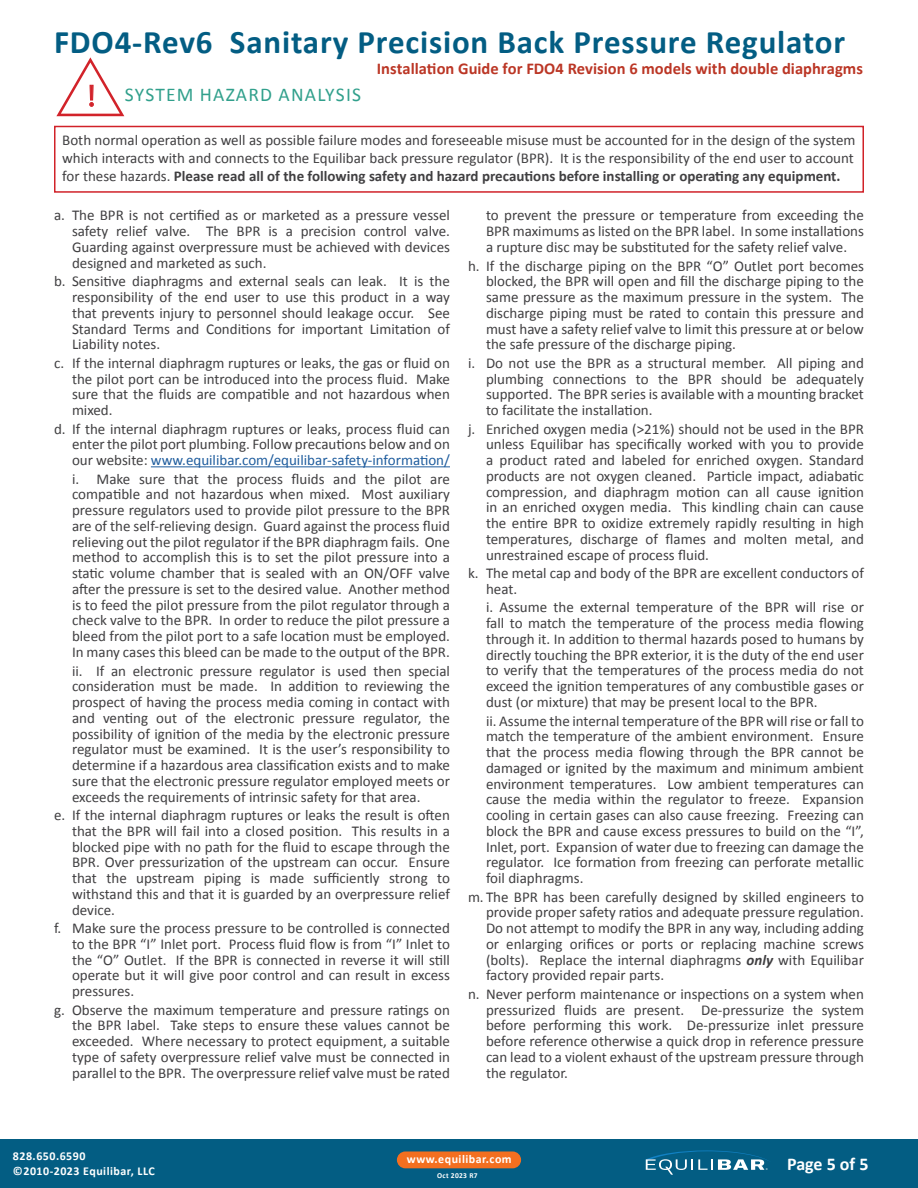
<style>
.page{position:relative;width:918px;height:1188px;background:#fff}
.page>*{position:absolute;margin:0;border:0;box-sizing:border-box;transform-origin:0 0}
.t1{font:700 33px "Calibri";letter-spacing:.025em;color:#035d83}
.t2{font:30.9px "Myriad Pro";color:#d2232a}
.t3{font:19.5px "Calibri";letter-spacing:.065em;color:#31a08c}
.t4{font:700 18px "Calibri";letter-spacing:-.005em;color:#fff}
.t5{font:700 16.5px "Calibri";color:#bb3625}
.t6{font:15px/15.8px "Calibri";color:#403f41;text-align:justify}
.t7{font:700 12px/14.4px "Calibri";letter-spacing:.04em;color:#fff}
.t8{font:700 7.5px "Calibri";letter-spacing:.04em;color:#fff}
.s1{font-weight:700}
.s2{color:#1f5d9e}
.s3{font-weight:700;font-style:italic}
</style>
<div class="page">
<div style="left:0;top:1139px;width:918px;height:49px;background:#035d83"></div>
<svg style="left:646px;top:1150px;width:123px;height:25px"></svg>
<div style="left:397px;top:1151px;width:124px;height:17px;background:#f36f20;border-radius:8px"></div>
<hr style="left:151px;top:466px;width:299px;height:1px;background:#1f5d9e">
<svg style="left:56px;top:57px;width:68px;height:59px"></svg>
<div style="left:54px;top:126px;width:810px;height:67px;border:2px solid #d12229"></div>
<h1 class="t1" style="left:54px;top:29px;width:793px">FDO4-Rev6 Sanitary Precision Back Pressure Regulator</h1>
<p class="t5" style="left:377px;top:58px;width:488px">Installation Guide for FDO4 Revision 6 models with double diaphragms</p>
<h2 class="t2" style="left:88px;top:77px;width:9px">!</h2>
<p class="t6" style="left:62px;top:131px;width:795px;line-height:18px">Both normal operation as well as possible failure modes and foreseeable misuse must be accounted for in the design of the system which interacts with and connects to the Equilibar back pressure regulator (BPR). It is the responsibility of the end user to account for these hazards. <span class="s1">Please read all of the following safety and hazard precautions before installing or operating any equipment.</span></p>
<h3 class="t3" style="left:125px;top:82px;width:238px">SYSTEM HAZARD ANALYSIS</h3>
<p class="t6" style="left:72px;top:208px;width:380px;text-indent:-18px">a. The BPR is not certified as or marketed as a pressure vessel safety relief valve. The BPR is a precision control valve.<br>Guarding against overpressure must be achieved with devices designed and marketed as such.</p>
<p class="t6" style="left:72px;top:273px;width:380px;text-indent:-18px">b. Sensitive diaphragms and external seals can leak. It is the responsibility of the end user to use this product in a way that prevents injury to personnel should leakage occur. See Standard Terms and Conditions for important Limitation of Liability notes.</p>
<p class="t6" style="left:72px;top:355px;width:380px;text-indent:-18px">c. If the internal diaphragm ruptures or leaks, the gas or fluid on the pilot port can be introduced into the process fluid. Make sure that the fluids are compatible and not hazardous when mixed.</p>
<p class="t6" style="left:72px;top:421px;width:379px;text-indent:-18px">d. If the internal diaphragm ruptures or leaks, process fluid can enter the pilot port plumbing. Follow precautions below and on our website: <span class="s2">www.equilibar.com/equilibar-safety-information/</span></p>
<p class="t6" style="left:72px;top:471px;width:380px">i. Make sure that the process fluids and the pilot are compatible and not hazardous when mixed. Most auxiliary pressure regulators used to provide pilot pressure to the BPR are of the self-relieving design. Guard against the process fluid relieving out the pilot regulator if the BPR diaphragm fails. One method to accomplish this is to set the pilot pressure into a static volume chamber that is sealed with an ON/OFF valve after the pressure is set to the desired value. Another method is to feed the pilot pressure from the pilot regulator through a check valve to the BPR. In order to reduce the pilot pressure a bleed from the pilot port to a safe location must be employed.<br>In many cases this bleed can be made to the output of the BPR.</p>
<p class="t6" style="left:72px;top:663px;width:380px">ii. If an electronic pressure regulator is used then special consideration must be made. In addition to reviewing the prospect of having the process media coming in contact with and venting out of the electronic pressure regulator, the possibility of ignition of the media by the electronic pressure regulator must be examined. It is the user’s responsibility to determine if a hazardous area classification exists and to make sure that the electronic pressure regulator employed meets or exceeds the requirements of intrinsic safety for that area.</p>
<p class="t6" style="left:72px;top:807px;width:380px;text-indent:-18px">e. If the internal diaphragm ruptures or leaks the result is often that the BPR will fail into a closed position. This results in a blocked pipe with no path for the fluid to escape through the BPR. Over pressurization of the upstream can occur. Ensure that the upstream piping is made sufÏciently strong to withstand this and that it is guarded by an overpressure relief device.</p>
<p class="t6" style="left:72px;top:920px;width:380px;text-indent:-18px">f. Make sure the process pressure to be controlled is connected to the BPR “I” Inlet port. Process fluid flow is from “I” Inlet to the “O” Outlet. If the BPR is connected in reverse it will still operate but it will give poor control and can result in excess pressures.</p>
<p class="t6" style="left:72px;top:1002px;width:380px;text-indent:-18px">g. Observe the maximum temperature and pressure ratings on the BPR label. Take steps to ensure these values cannot be exceeded. Where necessary to protect equipment, a suitable type of safety overpressure relief valve must be connected in parallel to the BPR. The overpressure relief valve must be rated</p>
<p class="t6" style="left:486px;top:208px;width:380px">to prevent the pressure or temperature from exceeding the BPR maximums as listed on the BPR label. In some installations a rupture disc may be substituted for the safety relief valve.</p>
<p class="t6" style="left:486px;top:258px;width:380px;text-indent:-18px">h. If the discharge piping on the BPR “O” Outlet port becomes blocked, the BPR will open and fill the discharge piping to the same pressure as the maximum pressure in the system. The discharge piping must be rated to contain this pressure and must have a safety relief valve to limit this pressure at or below the safe pressure of the discharge piping.</p>
<p class="t6" style="left:486px;top:355px;width:380px;text-indent:-18px">i. Do not use the BPR as a structural member. All piping and plumbing connections to the BPR should be adequately supported. The BPR series is available with a mounting bracket to facilitate the installation.</p>
<p class="t6" style="left:486px;top:421px;width:380px;text-indent:-18px">j. Enriched oxygen media (&gt;21%) should not be used in the BPR unless Equilibar has specifically worked with you to provide a product rated and labeled for enriched oxygen. Standard products are not oxygen cleaned. Particle impact, adiabatic compression, and diaphragm motion can all cause ignition in an enriched oxygen media. This kindling chain can cause the entire BPR to oxidize extremely rapidly resulting in high temperatures, discharge of flames and molten metal, and unrestrained escape of process fluid.</p>
<p class="t6" style="left:486px;top:565px;width:379px;text-indent:-18px">k. The metal cap and body of the BPR are excellent conductors of heat.</p>
<p class="t6" style="left:486px;top:600px;width:380px">i. Assume the external temperature of the BPR will rise or fall to match the temperature of the process media flowing through it. In addition to thermal hazards posed to humans by directly touching the BPR exterior, it is the duty of the end user to verify that the temperatures of the process media do not exceed the ignition temperatures of any combustible gases or dust (or mixture) that may be present local to the BPR.</p>
<p class="t6" style="left:486px;top:713px;width:380px">ii. Assume the internal temperature of the BPR will rise or fall to match the temperature of the ambient environment. Ensure that the process media flowing through the BPR cannot be damaged or ignited by the maximum and minimum ambient environment temperatures. Low ambient temperatures can cause the media within the regulator to freeze. Expansion cooling in certain gases can also cause freezing. Freezing can block the BPR and cause excess pressures to build on the “I”, Inlet, port. Expansion of water due to freezing can damage the regulator. Ice formation from freezing can perforate metallic foil diaphragms.</p>
<p class="t6" style="left:486px;top:889px;width:379px;text-indent:-18px">m. The BPR has been carefully designed by skilled engineers to provide proper safety ratios and adequate pressure regulation.<br>Do not attempt to modify the BPR in any way, including adding or enlarging orifices or ports or replacing machine screws (bolts). Replace the internal diaphragms <span class="s3">only</span> with Equilibar factory provided repair parts.</p>
<p class="t6" style="left:486px;top:986px;width:380px;text-indent:-18px">n. Never perform maintenance or inspections on a system when pressurized fluids are present. De-pressurize the system before performing this work. De-pressurize inlet pressure before reference otherwise a quick drop in reference pressure can lead to a violent exhaust of the upstream pressure through the regulator.</p>
<p class="t7" style="left:13px;top:1150px;width:143px">828.650.6590 ©2010-2023 Equilibar, LLC</p>
<p class="t7" style="left:407px;top:1152px;width:106px">www.equilibar.com</p>
<p class="t8" style="left:437px;top:1173px;width:42px">Oct 2023 R7</p>
<p class="t4" style="left:787px;top:1157px;width:83px">Page 5 of 5</p>
</div>
